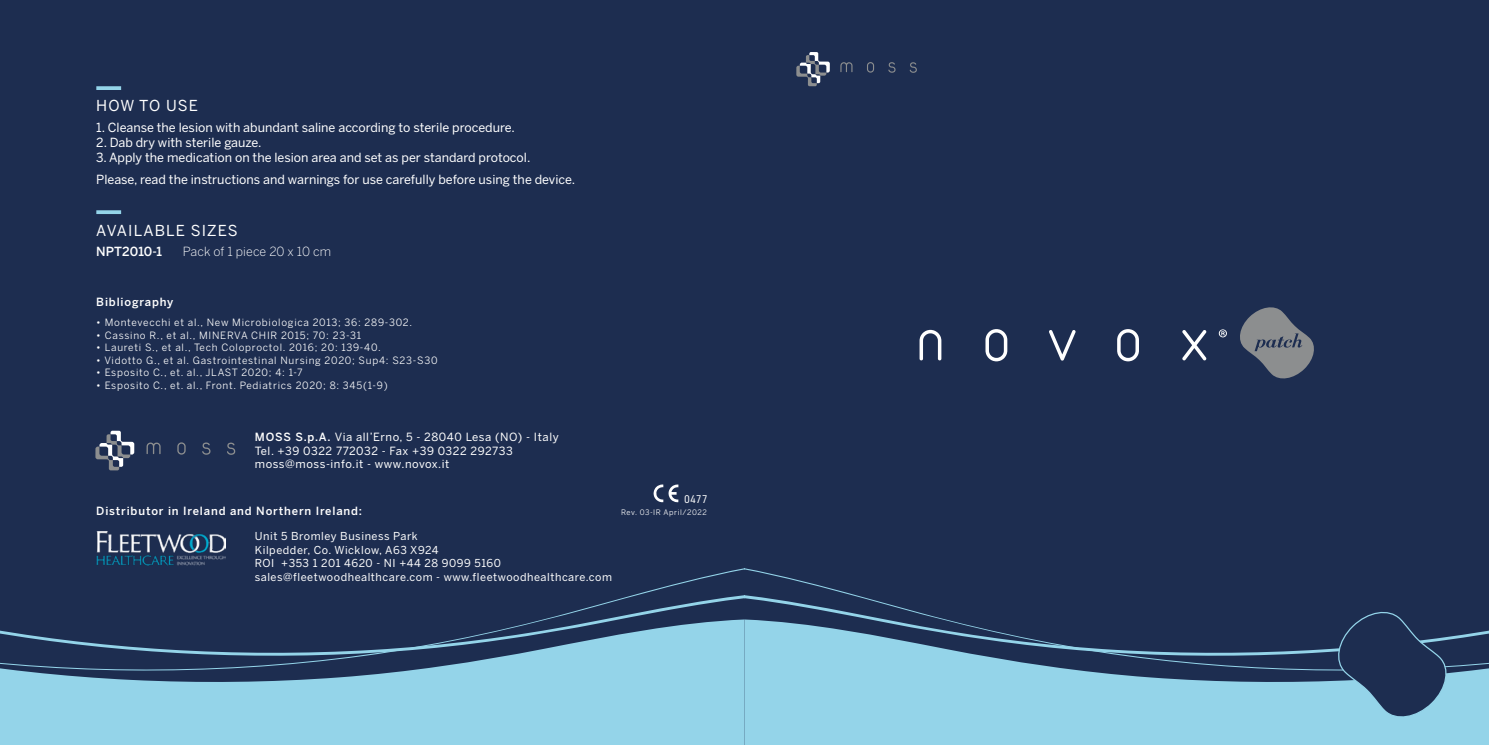
<style>
.page{position:relative;width:1489px;height:745px;background:#fff}
.page>*{position:absolute;margin:0;border:0;box-sizing:border-box;transform-origin:0 0}
.t1{font:15px "Benton Sans";letter-spacing:.075em;color:#fff}
.t2{font:12.5px/22.1px "Benton Sans";color:#fff}
.t3{font:300 12.5px "Benton Sans";letter-spacing:.01em;color:#fff}
.t4{font:500 12.5px "Benton Sans";letter-spacing:.005em;color:#fff}
.t5{font:11.25px/13.5px "Benton Sans";letter-spacing:.05em;color:#fff}
.t6{font:500 11.25px "Benton Sans";letter-spacing:.075em;color:#fff}
.t7{font:10.88px/13.4px "Benton Sans";letter-spacing:.05em;color:#fff}
.t8{font:10.88px "URWDIN";color:#fff}
.t9{font:10px "Benton Sans";letter-spacing:.075em;color:#fff}
.t10{font:7.5px "Benton Sans";letter-spacing:.075em;color:#fff}
.s1{font-weight:500}
</style>
<div class="page">
<div style="left:0;top:0;width:1488px;height:744px;background:#1d2d50"></div>
<svg style="left:744px;top:568px;width:166px;height:42px"></svg>
<svg style="left:744px;top:610px;width:744px;height:134px;fill:#94d4e9"></svg>
<svg style="left:796px;top:52px;width:33px;height:34px"></svg>
<svg style="left:840px;top:62px;width:12px;height:10px"></svg>
<svg style="left:867px;top:62px;width:7px;height:11px"></svg>
<svg style="left:888px;top:62px;width:7px;height:11px"></svg>
<svg style="left:909px;top:62px;width:7px;height:11px"></svg>
<svg style="left:225px;top:556px;width:519px;height:54px"></svg>
<svg style="left:0;top:610px;width:744px;height:134px;fill:#94d4e9"></svg>
<svg style="left:1333px;top:610px;width:117px;height:112px"></svg>
<svg style="left:96px;top:86px;width:25px;height:4px"></svg>
<svg style="left:96px;top:210px;width:25px;height:4px"></svg>
<svg style="left:919px;top:329px;width:22px;height:31px"></svg>
<svg style="left:985px;top:329px;width:22px;height:32px"></svg>
<svg style="left:1049px;top:330px;width:26px;height:30px"></svg>
<svg style="left:1117px;top:329px;width:21px;height:32px"></svg>
<svg style="left:1182px;top:330px;width:24px;height:30px"></svg>
<svg style="left:1218px;top:329px;width:8px;height:8px"></svg>
<svg style="left:1240px;top:307px;width:74px;height:72px"></svg>
<svg style="left:95px;top:430px;width:39px;height:40px"></svg>
<svg style="left:146px;top:442px;width:15px;height:12px"></svg>
<svg style="left:177px;top:442px;width:9px;height:12px"></svg>
<svg style="left:202px;top:442px;width:8px;height:12px"></svg>
<svg style="left:227px;top:442px;width:8px;height:12px"></svg>
<svg style="left:653px;top:484px;width:25px;height:18px"></svg>
<img style="left:96px;top:531px;width:129px;height:35px">
<h1 class="t1" style="left:96px;top:97px;width:103px">HOW TO USE</h1>
<p class="t2" style="left:96px;top:116px;width:420px">1. Cleanse the lesion with abundant saline according to sterile procedure.</p>
<p class="t2" style="left:96px;top:131px;width:167px">2. Dab dry with sterile gauze.</p>
<p class="t2" style="left:96px;top:146px;width:480px">3. Apply the medication on the lesion area and set as per standard protocol.<br>Please, read the instructions and warnings for use carefully before using the device.</p>
<h1 class="t1" style="left:96px;top:221px;width:143px">AVAILABLE SIZES</h1>
<p class="t4" style="left:96px;top:244px;width:67px">NPT2010-1</p>
<p class="t3" style="left:183px;top:244px;width:150px">Pack of 1 piece 20 x 10 cm</p>
<p class="t6" style="left:96px;top:295px;width:79px">Bibliography</p>
<p class="t9" style="left:96px;top:316px;width:317px">• Montevecchi et al., New Microbiologica 2013; 36: 289-302.</p>
<p class="t9" style="left:96px;top:329px;width:266px">• Cassino R., et al., MINERVA CHIR 2015; 70: 23-31</p>
<p class="t9" style="left:96px;top:341px;width:286px">• Laureti S., et al., Tech Coloproctol. 2016; 20: 139-40.</p>
<p class="t9" style="left:96px;top:354px;width:343px">• Vidotto G., et al. Gastrointestinal Nursing 2020; Sup4: S23-S30</p>
<p class="t9" style="left:96px;top:366px;width:208px">• Esposito C., et. al., JLAST 2020; 4: 1-7</p>
<p class="t9" style="left:96px;top:379px;width:293px">• Esposito C., et. al., Front. Pediatrics 2020; 8: 345(1-9)</p>
<p class="t5" style="left:255px;top:430px;width:305px"><span class="s1">MOSS S.p.A.</span> Via all’Erno, 5 - 28040 Lesa (NO) - Italy<br>Tel. +39 0322 772032 - Fax +39 0322 292733 moss@moss-info.it - www.novox.it</p>
<p class="t6" style="left:96px;top:504px;width:267px">Distributor in Ireland and Northern Ireland:</p>
<p class="t10" style="left:621px;top:508px;width:87px">Rev. 03-IR April/2022</p>
<p class="t7" style="left:255px;top:529px;width:359px">Unit 5 Bromley Business Park<br>Kilpedder, Co. Wicklow, A63 X924<br>ROI +353 1 201 4620 - NI +44 28 9099 5160 sales@fleetwoodhealthcare.com - www.fleetwoodhealthcare.com</p>
<p class="t8" style="left:684px;top:492px;width:25px">0477</p>
</div>
